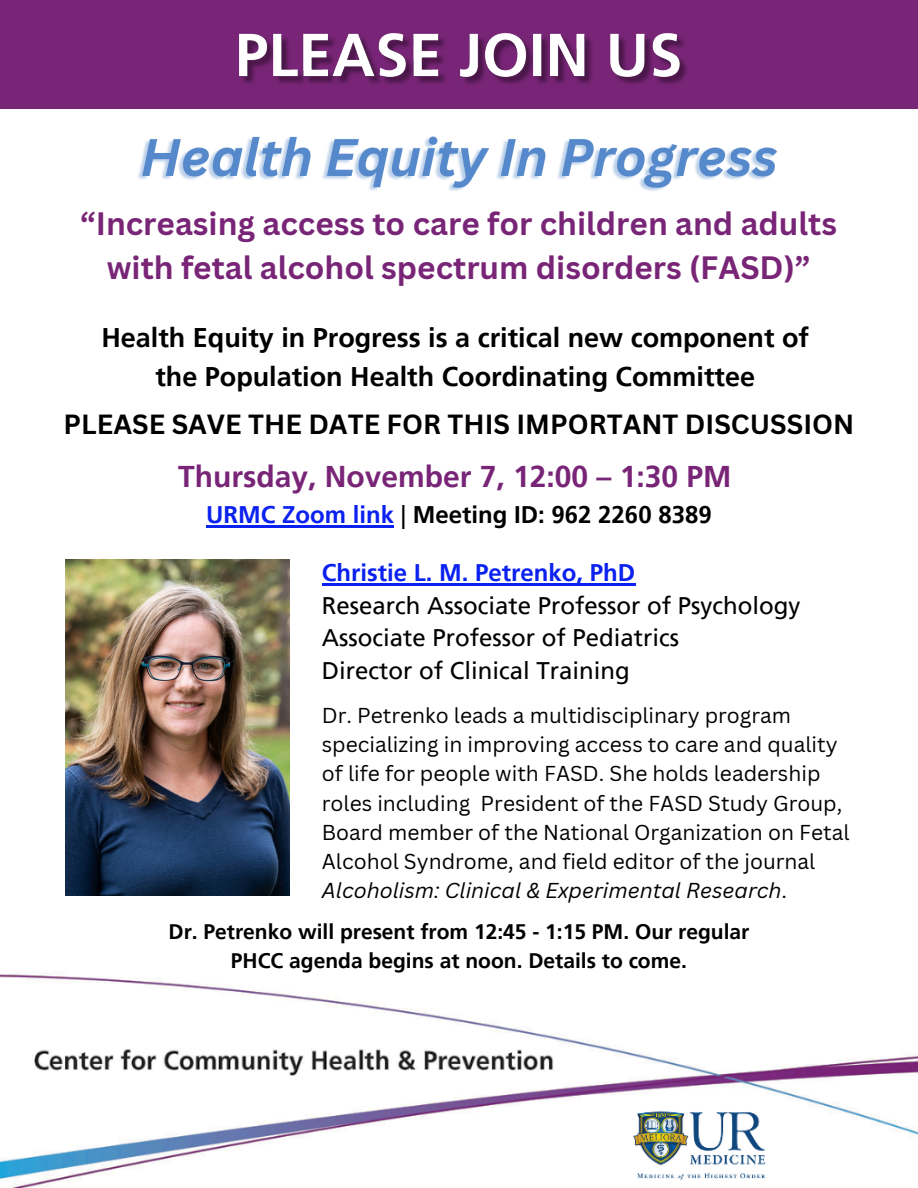
<style>
.page{position:relative;width:918px;height:1188px;background:#fff}
.page>*{position:absolute;margin:0;border:0;box-sizing:border-box;transform-origin:0 0}
.t1{font:700 31.5px/43.8px "Canva Sans";color:#792577;text-align:center}
.t2{font:700 30px "Frutiger LT Pro";color:#792577}
.t3{font:700 27px/39.3px "Frutiger LT Pro";color:#000;text-align:center}
.t4{font:700 27px "Canva Sans";color:#000}
.t5{font:24px/32.7px "Frutiger LT Pro";color:#000}
.t6{font:700 24px "Frutiger LT Pro";color:#000}
.t7{font:21px/29.2px "Canva Sans";color:#000}
.t8{font:700 21px/29.2px "Frutiger LT Pro";color:#000;text-align:center}
.s1{color:#0a21ef}
.s2{font-weight:400}
.s3{font-weight:700;color:#0a21ef}
.s4{font-style:italic}
</style>
<div class="page">
<div style="left:0;top:0;width:918px;height:109px;background:#792577"></div>
<img style="left:0;top:974px;width:918px;height:214px">
<img style="left:66px;top:560px;width:224px;height:335px">
<img style="left:239px;top:33px;width:448px;height:51px">
<img style="left:138px;top:136px;width:639px;height:55px">
<hr style="left:322px;top:583px;width:313px;height:3px;background:#0a21ef">
<hr style="left:206px;top:526px;width:188px;height:2px;background:#0a21ef">
<h5 class="t1" style="left:80px;top:201px;width:758px">“Increasing access to care for children and adults with fetal alcohol spectrum disorders (FASD)”</h5>
<p class="t3" style="left:101px;top:317px;width:709px">Health Equity in Progress is a critical new component of the Population Health Coordinating Committee</p>
<p class="t4" style="left:64px;top:406px;width:792px">PLEASE SAVE THE DATE FOR THIS IMPORTANT DISCUSSION</p>
<h2 class="t2" style="left:178px;top:459px;width:555px">Thursday, November 7, 12:00 – 1:30 PM</h2>
<p class="t6" style="left:206px;top:500px;width:507px"><span class="s1">URMC Zoom link</span> <span class="s2">|</span> Meeting ID: 962 2260 8389</p>
<p class="t5" style="left:322px;top:556px;width:480px"><span class="s3">Christie L. M. Petrenko, PhD<br></span>Research Associate Professor of Psychology Associate Professor of Pediatrics<br>Director of Clinical Training</p>
<h6 class="t7" style="left:322px;top:700px;width:529px">Dr. Petrenko leads a multidisciplinary program specializing in improving access to care and quality of life for people with FASD. She holds leadership roles including President of the FASD Study Group, Board member of the National Organization on Fetal Alcohol Syndrome, and field editor of the journal <span class="s4">Alcoholism: Clinical &amp; Experimental Research</span>.</h6>
<p class="t8" style="left:169px;top:917px;width:582px">Dr. Petrenko will present from 12:45 - 1:15 PM. Our regular<br>PHCC agenda begins at noon. Details to come.</p>
</div>
